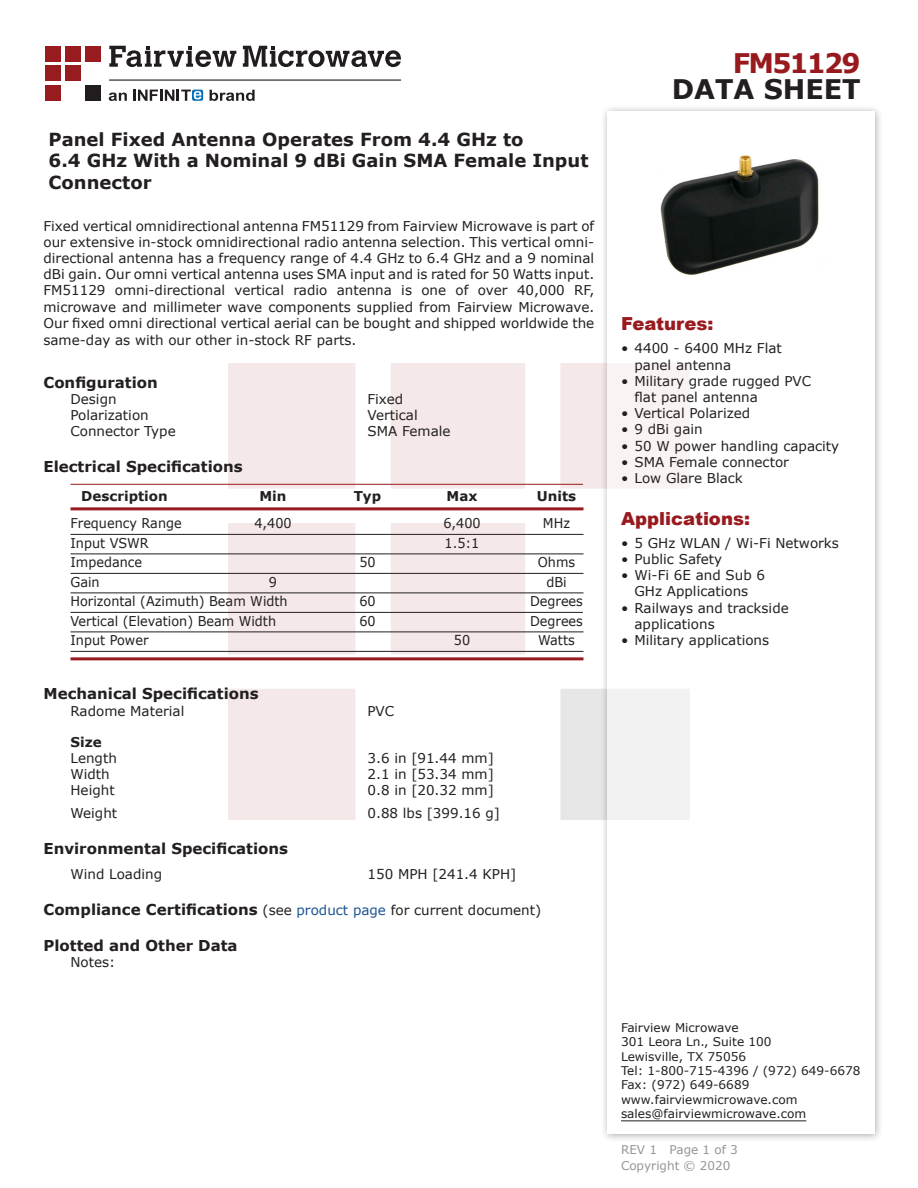
<style>
.page{position:relative;width:918px;height:1188px;background:#fff}
.page>*{position:absolute;margin:0;border:0;box-sizing:border-box;transform-origin:0 0}
.t1{font:700 27px "Verdana";color:#231f20}
.FM{font:700 27px "Verdana";letter-spacing:-.07em;color:#981a1e}
.Web_Description_Para{font:700 18px/21.6px "Verdana";color:#231f20}
.Applications_Header{font:900 18px "Arial";color:#981a1e}
.Head1{font:700 15px "Verdana";color:#231f20}
.Head1_for_Compliance{font:700 15px "Verdana";color:#231f20}
.MarketingDescription{font:13.5px/16.4px "Verdana";color:#231f20}
.Specs_Para{font:13.5px "Verdana";color:#231f20}
.Table-Body{font:13.5px "Verdana";color:#231f20;scale:.95 1}
.Table-Header{font:700 13.5px "Verdana";color:#231f20}
.Head2{font:700 13.5px "Verdana";color:#231f20}
.FM_Info{font:12px "Verdana";color:#231f20}
.REV_Info{font:12px "Verdana";color:#939598}
.s1{font-weight:400;font-size:13.5px}
.s2{font-weight:400;font-size:13.5px;color:#1a5392}
</style>
<div class="page">
<div style="left:45px;top:46px;width:16px;height:15px;background:#971b1f"></div>
<div style="left:65px;top:66px;width:16px;height:15px;background:#971b1f"></div>
<div style="left:85px;top:85px;width:16px;height:16px;background:#211d1e"></div>
<div style="left:45px;top:85px;width:16px;height:16px;background:#971b1f"></div>
<div style="left:85px;top:46px;width:16px;height:15px;background:#971b1f"></div>
<div style="left:45px;top:66px;width:16px;height:15px;background:#971b1f"></div>
<div style="left:65px;top:46px;width:16px;height:15px;background:#971b1f"></div>
<svg style="left:109px;top:46px;width:292px;height:21px"></svg>
<svg style="left:192px;top:90px;width:11px;height:11px"></svg>
<svg style="left:133px;top:90px;width:68px;height:11px"></svg>
<svg style="left:210px;top:90px;width:45px;height:11px"></svg>
<svg style="left:109px;top:93px;width:18px;height:8px"></svg>
<hr style="left:109px;top:80px;width:292px;height:1px;background:#211d1e">
<hr style="left:70px;top:484px;width:513px;height:1px;background:#981a1e">
<hr style="left:70px;top:507px;width:514px;height:3px;background:#981a1e">
<hr style="left:70px;top:534px;width:514px;height:1px;background:#231f20">
<hr style="left:70px;top:554px;width:514px;height:1px;background:#231f20">
<hr style="left:70px;top:573px;width:514px;height:1px;background:#231f20">
<hr style="left:70px;top:593px;width:514px;height:1px;background:#231f20">
<hr style="left:70px;top:612px;width:513px;height:1px;background:#231f20">
<hr style="left:70px;top:632px;width:514px;height:1px;background:#231f20">
<hr style="left:70px;top:651px;width:514px;height:1px;background:#231f20">
<hr style="left:70px;top:657px;width:514px;height:3px;background:#981a1e">
<div style="left:600px;top:104px;width:284px;height:1039px;background:#231f20;opacity:.75"></div>
<div style="left:608px;top:111px;width:267px;height:1023px;background:#fff"></div>
<hr style="left:621px;top:1120px;width:185px;height:1px;background:#231f20">
<img style="left:660px;top:155px;width:159px;height:121px">
<p class="Web_Description_Para" style="left:49px;top:128px;width:541px">Panel Fixed Antenna Operates From 4.4 GHz to<br>6.4 GHz With a Nominal 9 dBi Gain SMA Female Input<br>Connector</p>
<p class="MarketingDescription" style="left:44px;top:217px;width:552px;text-align:justify">Fixed vertical omnidirectional antenna FM51129 from Fairview Microwave is part of our extensive in-stock omnidirectional radio antenna selection. This vertical omni&shy;directional antenna has a frequency range of 4.4 GHz to 6.4 GHz and a 9 nominal dBi gain. Our omni vertical antenna uses SMA input and is rated for 50 Watts input.<br>FM51129 omni-directional vertical radio antenna is one of over 40,000 RF, microwave and millimeter wave components supplied from Fairview Microwave.<br>Our fixed omni directional vertical aerial can be bought and shipped worldwide the same-day as with our other in-stock RF parts.</p>
<p class="Head1" style="left:44px;top:372px;width:116px">Configuration</p>
<p class="Specs_Para" style="left:70px;top:390px;width:48px">Design</p>
<p class="Specs_Para" style="left:368px;top:390px;width:37px">Fixed</p>
<p class="Specs_Para" style="left:70px;top:406px;width:80px">Polarization</p>
<p class="Specs_Para" style="left:368px;top:406px;width:52px">Vertical</p>
<p class="Specs_Para" style="left:70px;top:422px;width:107px">Connector Type</p>
<p class="Specs_Para" style="left:368px;top:422px;width:85px">SMA Female</p>
<p class="Head1" style="left:44px;top:456px;width:201px">Electrical Specifications</p>
<p class="Table-Header" style="left:81px;top:487px;width:88px">Description</p>
<p class="Table-Header" style="left:259px;top:487px;width:29px">Min</p>
<p class="Table-Header" style="left:354px;top:487px;width:29px">Typ</p>
<p class="Table-Header" style="left:447px;top:487px;width:32px">Max</p>
<p class="Table-Header" style="left:537px;top:487px;width:41px">Units</p>
<p class="Table-Body" style="left:70px;top:514px;width:119px">Frequency Range</p>
<p class="Table-Body" style="left:254px;top:514px;width:41px">4,400</p>
<p class="Table-Body" style="left:443px;top:514px;width:41px">6,400</p>
<p class="Table-Body" style="left:543px;top:514px;width:30px">MHz</p>
<p class="Table-Body" style="left:70px;top:534px;width:84px">Input VSWR</p>
<p class="Table-Body" style="left:445px;top:534px;width:38px">1.5:1</p>
<p class="Table-Body" style="left:70px;top:553px;width:77px">Impedance</p>
<p class="Table-Body" style="left:359px;top:553px;width:19px">50</p>
<p class="Table-Body" style="left:538px;top:553px;width:41px">Ohms</p>
<p class="Table-Body" style="left:70px;top:573px;width:32px">Gain</p>
<p class="Table-Body" style="left:269px;top:573px;width:10px">9</p>
<p class="Table-Body" style="left:546px;top:573px;width:23px">dBi</p>
<p class="Table-Body" style="left:70px;top:592px;width:230px">Horizontal (Azimuth) Beam Width</p>
<p class="Table-Body" style="left:359px;top:592px;width:19px">60</p>
<p class="Table-Body" style="left:530px;top:592px;width:57px">Degrees</p>
<p class="Table-Body" style="left:70px;top:612px;width:218px">Vertical (Elevation) Beam Width</p>
<p class="Table-Body" style="left:359px;top:612px;width:19px">60</p>
<p class="Table-Body" style="left:530px;top:612px;width:57px">Degrees</p>
<p class="Table-Body" style="left:70px;top:631px;width:84px">Input Power</p>
<p class="Table-Body" style="left:454px;top:631px;width:19px">50</p>
<p class="Table-Body" style="left:538px;top:631px;width:40px">Watts</p>
<p class="Head1" style="left:44px;top:683px;width:217px">Mechanical Specifications</p>
<p class="Specs_Para" style="left:70px;top:701px;width:115px">Radome Material</p>
<p class="Specs_Para" style="left:368px;top:701px;width:28px">PVC</p>
<p class="Head2" style="left:70px;top:732px;width:33px">Size</p>
<p class="Specs_Para" style="left:70px;top:749px;width:48px">Length</p>
<p class="Specs_Para" style="left:368px;top:749px;width:128px">3.6 in [91.44 mm]</p>
<p class="Specs_Para" style="left:70px;top:765px;width:41px">Width</p>
<p class="Specs_Para" style="left:368px;top:765px;width:128px">2.1 in [53.34 mm]</p>
<p class="Specs_Para" style="left:70px;top:781px;width:46px">Height</p>
<p class="Specs_Para" style="left:368px;top:781px;width:128px">0.8 in [20.32 mm]</p>
<p class="Specs_Para" style="left:70px;top:804px;width:48px">Weight</p>
<p class="Specs_Para" style="left:368px;top:804px;width:134px">0.88 lbs [399.16 g]</p>
<p class="Head1" style="left:44px;top:838px;width:246px">Environmental Specifications</p>
<p class="Specs_Para" style="left:70px;top:865px;width:93px">Wind Loading</p>
<p class="Specs_Para" style="left:368px;top:865px;width:150px">150 MPH [241.4 KPH]</p>
<p class="Head1_for_Compliance" style="left:44px;top:899px;width:499px">Compliance Certifications <span class="s1">(see</span> <span class="s2">product page</span> <span class="s1">for current document)</span></p>
<p class="Head1_for_Compliance" style="left:44px;top:935px;width:196px">Plotted and Other Data</p>
<p class="Specs_Para" style="left:70px;top:953px;width:46px">Notes:</p>
<p class="FM" style="left:733px;top:44px;width:129px">FM51129</p>
<p class="t1" style="left:672px;top:70px;width:191px">DATA SHEET</p>
<p class="Applications_Header" style="left:621px;top:311px;width:94px">Features:</p>
<p class="MarketingDescription" style="left:634px;top:340px;width:149px;text-indent:-14px">• 4400 - 6400 MHz Flat panel antenna</p>
<p class="MarketingDescription" style="left:634px;top:373px;width:178px;text-indent:-14px">• Military grade rugged PVC flat panel antenna</p>
<p class="MarketingDescription" style="left:621px;top:405px;width:131px">• Vertical Polarized</p>
<p class="MarketingDescription" style="left:621px;top:421px;width:83px">• 9 dBi gain</p>
<p class="MarketingDescription" style="left:621px;top:437px;width:220px">• 50 W power handling capacity</p>
<p class="MarketingDescription" style="left:621px;top:454px;width:169px">• SMA Female connector</p>
<p class="MarketingDescription" style="left:621px;top:470px;width:123px">• Low Glare Black</p>
<p class="Applications_Header" style="left:621px;top:505px;width:131px">Applications:</p>
<p class="MarketingDescription" style="left:621px;top:535px;width:219px">• 5 GHz WLAN / Wi-Fi Networks</p>
<p class="MarketingDescription" style="left:621px;top:551px;width:103px">• Public Safety</p>
<p class="MarketingDescription" style="left:621px;top:567px;width:146px;text-align:center">• Wi-Fi 6E and Sub 6<br>GHz Applications</p>
<p class="MarketingDescription" style="left:634px;top:599px;width:156px;text-indent:-14px">• Railways and trackside applications</p>
<p class="MarketingDescription" style="left:621px;top:632px;width:150px">• Military applications</p>
<p class="FM_Info" style="left:621px;top:1019px;width:119px">Fairview Microwave</p>
<p class="FM_Info" style="left:621px;top:1034px;width:152px">301 Leora Ln., Suite 100</p>
<p class="FM_Info" style="left:621px;top:1048px;width:127px">Lewisville, TX 75056</p>
<p class="FM_Info" style="left:621px;top:1062px;width:241px">Tel: 1-800-715-4396 / (972) 649-6678</p>
<p class="FM_Info" style="left:621px;top:1077px;width:130px">Fax: (972) 649-6689</p>
<p class="FM_Info" style="left:621px;top:1091px;width:178px">www.fairviewmicrowave.com</p>
<p class="FM_Info" style="left:621px;top:1106px;width:187px">sales@fairviewmicrowave.com</p>
<p class="REV_Info" style="left:621px;top:1141px;width:118px">REV 1 Page 1 of 3</p>
<p class="REV_Info" style="left:621px;top:1157px;width:111px">Copyright © 2020</p>
</div>
